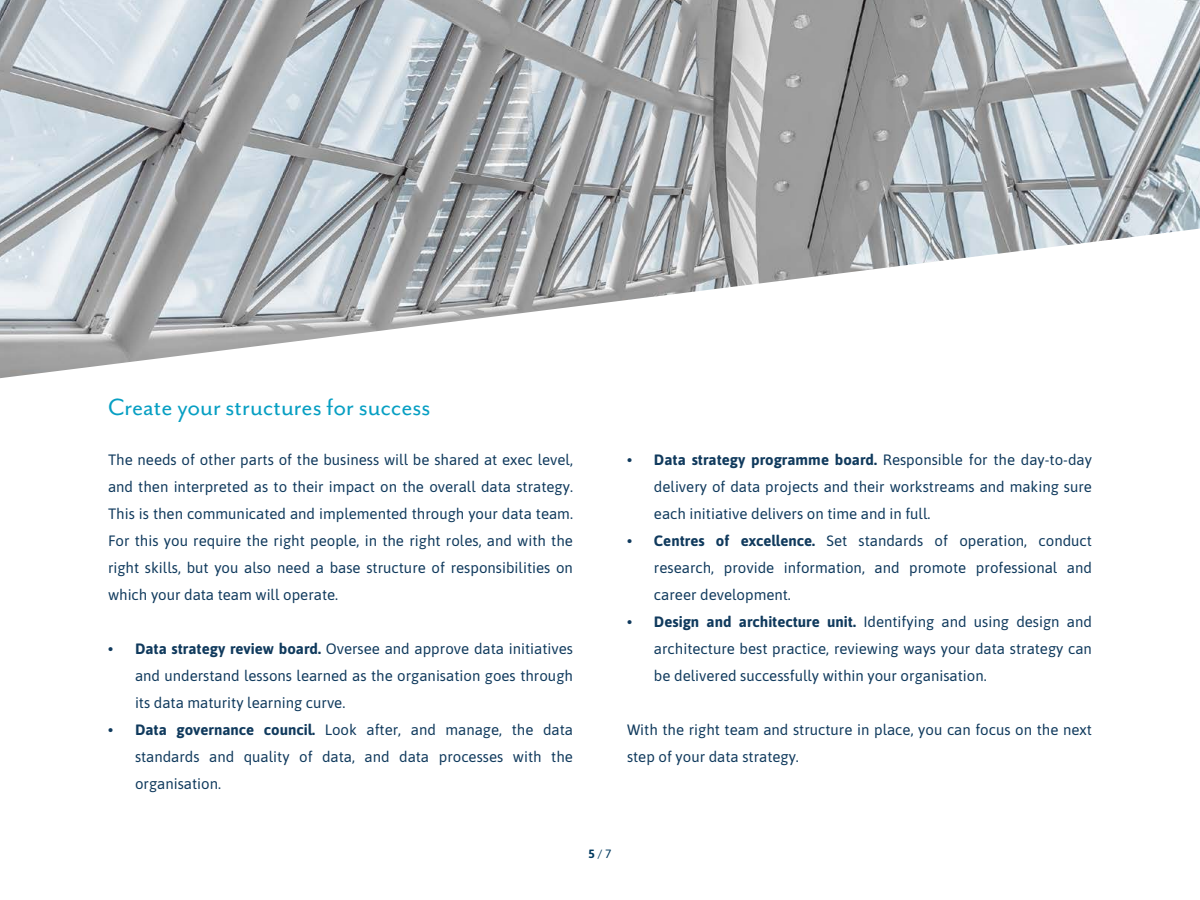
<style>
.page{position:relative;width:1200px;height:900px;background:#fff}
.page>*{position:absolute;margin:0;border:0;box-sizing:border-box;transform-origin:0 0}
.t1{font:27px "Mr Eaves San OT";color:#079fc3}
.t2{font:15px/27px "Asap";color:#103a5d;text-align:justify}
.t3{font:12px "Asap";color:#00395f}
.s1{font-weight:700}
</style>
<div class="page">
<img style="left:0;top:0;width:1200px;height:378px">
<h1 class="t1" style="left:108px;top:392px;width:324px">Create your structures for success</h1>
<p class="t2" style="left:108px;top:446px;width:467px">The needs of other parts of the business will be shared at exec level, and then interpreted as to their impact on the overall data strategy.<br>This is then communicated and implemented through your data team.<br>For this you require the right people, in the right roles, and with the right skills, but you also need a base structure of responsibilities on which your data team will operate.</p>
<p class="t2" style="left:135px;top:635px;width:440px;text-indent:-27px"><span class="s1">• Data strategy review board.</span> Oversee and approve data initiatives and understand lessons learned as the organisation goes through its data maturity learning curve.</p>
<p class="t2" style="left:135px;top:716px;width:440px;text-indent:-27px"><span class="s1">• Data governance council.</span> Look after, and manage, the data standards and quality of data, and data processes with the organisation.</p>
<p class="t2" style="left:654px;top:446px;width:439px;text-indent:-27px"><span class="s1">• Data strategy programme board.</span> Responsible for the day-to-day delivery of data projects and their workstreams and making sure each initiative delivers on time and in full.</p>
<p class="t2" style="left:654px;top:527px;width:440px;text-indent:-27px"><span class="s1">• Centres of excellence.</span> Set standards of operation, conduct research, provide information, and promote professional and career development.</p>
<p class="t2" style="left:654px;top:608px;width:439px;text-indent:-27px"><span class="s1">• Design and architecture unit.</span> Identifying and using design and architecture best practice, reviewing ways your data strategy can be delivered successfully within your organisation.</p>
<p class="t2" style="left:627px;top:716px;width:466px">With the right team and structure in place, you can focus on the next step of your data strategy.</p>
<p class="t3" style="left:588px;top:846px;width:25px"><span class="s1">5</span> / 7</p>
</div>
